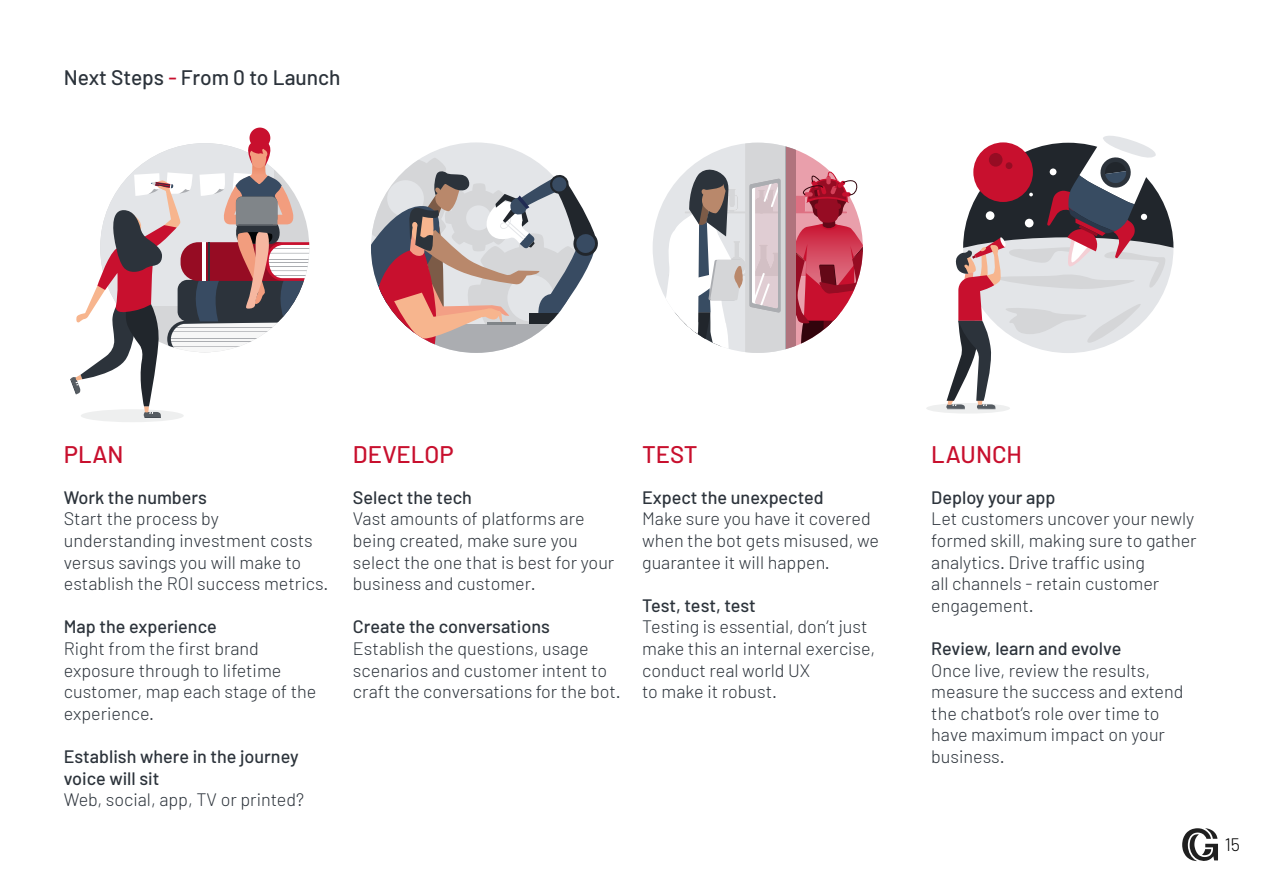
<style>
.page{position:relative;width:1263px;height:893px;background:#fff}
.page>*{position:absolute;margin:0;border:0;box-sizing:border-box;transform-origin:0 0}
.t1{font:500 24px "Barlow";color:#c8102e}
.t2{font:500 21px "Barlow";color:#2c333b}
.t3{font:300 18px/21.6px "Barlow";color:#2c333b}
.t4{font:500 18px/21.6px "Barlow";color:#2c333b}
.t5{font:300 18px "Barlow";color:#000}
.s1{color:#c8102e}
</style>
<div class="page">
<div style="left:249px;top:128px;width:21px;height:20px;background:#c8102e;border-radius:50%"></div>
<div style="left:81px;top:409px;width:103px;height:13px;background:#eeefef;border-radius:50%"></div>
<svg style="left:70px;top:141px;width:239px;height:277px"></svg>
<svg style="left:371px;top:147px;width:227px;height:206px"></svg>
<svg style="left:653px;top:143px;width:210px;height:210px"></svg>
<div style="left:926px;top:403px;width:84px;height:11px;background:#eeefef;border-radius:50%"></div>
<svg style="left:946px;top:136px;width:228px;height:273px"></svg>
<div style="left:973px;top:142px;width:60px;height:60px;background:#c8102e;border-radius:50%"></div>
<div style="left:989px;top:153px;width:13px;height:14px;background:#960c23;border-radius:50%"></div>
<div style="left:1006px;top:162px;width:6px;height:7px;background:#960c23;border-radius:50%"></div>
<svg style="left:1182px;top:828px;width:36px;height:33px"></svg>
<p class="t2" style="left:64px;top:64px;width:278px">Next Steps <span class="s1">-</span> From 0 to Launch</p>
<h1 class="t1" style="left:64px;top:440px;width:61px">PLAN</h1>
<h1 class="t1" style="left:353px;top:440px;width:102px">DEVELOP</h1>
<h1 class="t1" style="left:642px;top:440px;width:57px">TEST</h1>
<h1 class="t1" style="left:931px;top:440px;width:92px">LAUNCH</h1>
<p class="t4" style="left:64px;top:486px;width:145px">Work the numbers</p>
<p class="t3" style="left:64px;top:508px;width:266px">Start the process by understanding investment costs versus savings you will make to establish the ROI success metrics.</p>
<p class="t4" style="left:64px;top:616px;width:154px">Map the experience</p>
<p class="t3" style="left:64px;top:637px;width:254px">Right from the first brand exposure through to lifetime customer, map each stage of the experience.</p>
<p class="t4" style="left:64px;top:745px;width:236px">Establish where in the journey voice will sit</p>
<p class="t3" style="left:64px;top:788px;width:242px">Web, social, app, TV or printed?</p>
<p class="t4" style="left:353px;top:486px;width:120px">Select the tech</p>
<p class="t3" style="left:353px;top:508px;width:263px">Vast amounts of platforms are being created, make sure you select the one that is best for your business and customer.</p>
<p class="t4" style="left:353px;top:616px;width:198px">Create the conversations</p>
<p class="t3" style="left:353px;top:637px;width:269px">Establish the questions, usage scenarios and customer intent to craft the conversations for the bot.</p>
<p class="t4" style="left:642px;top:486px;width:183px">Expect the unexpected</p>
<p class="t3" style="left:642px;top:508px;width:238px">Make sure you have it covered when the bot gets misused, we guarantee it will happen.</p>
<p class="t4" style="left:642px;top:594px;width:115px">Test, test, test</p>
<p class="t3" style="left:642px;top:616px;width:235px">Testing is essential, don’t just make this an internal exercise, conduct real world UX<br>to make it robust.</p>
<p class="t4" style="left:931px;top:486px;width:126px">Deploy your app</p>
<p class="t3" style="left:931px;top:508px;width:267px">Let customers uncover your newly formed skill, making sure to gather analytics. Drive traffic using<br>all channels - retain customer engagement.</p>
<p class="t4" style="left:931px;top:637px;width:192px">Review, learn and evolve</p>
<p class="t3" style="left:931px;top:659px;width:254px">Once live, review the results, measure the success and extend the chatbot’s role over time to have maximum impact on your business.</p>
<p class="t5" style="left:1225px;top:833px;width:17px">15</p>
</div>
